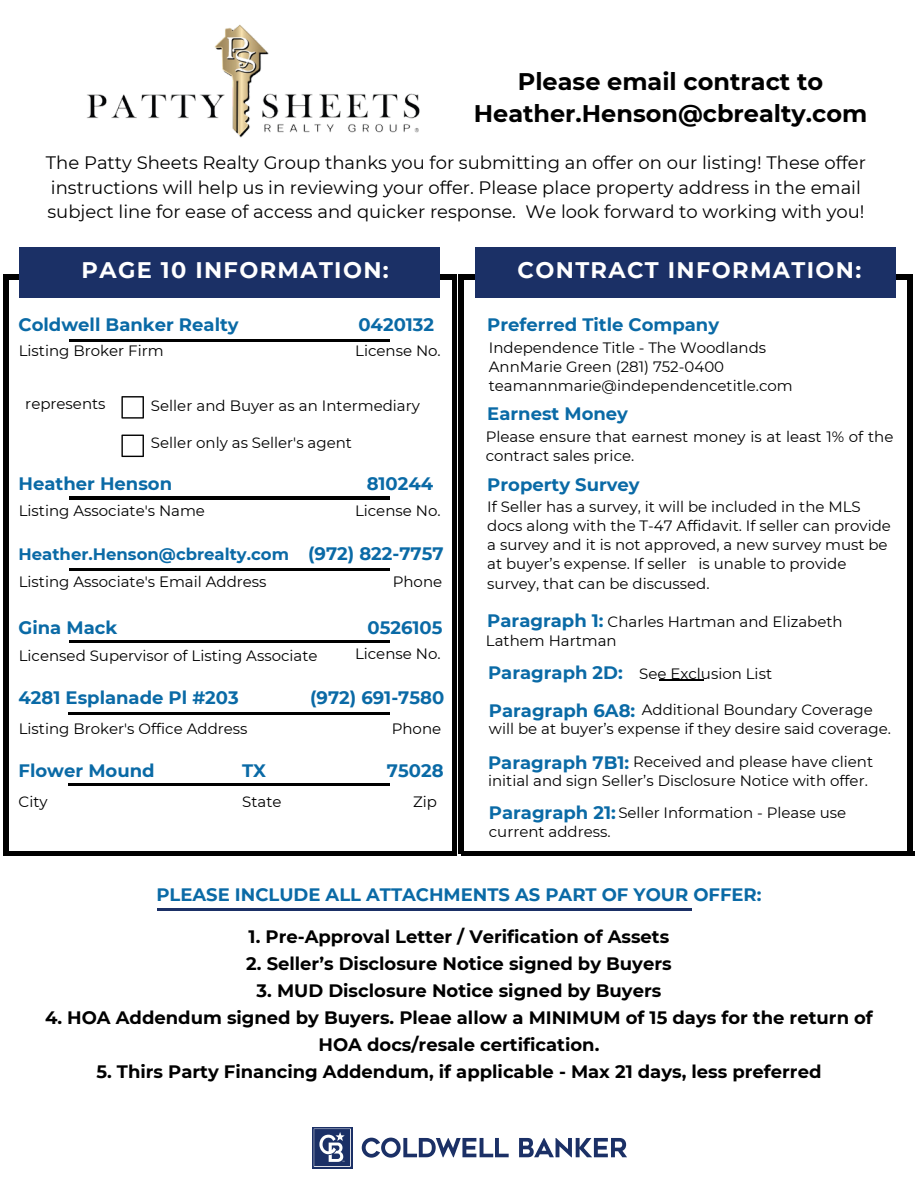
<style>
.page{position:relative;width:918px;height:1188px;background:#fff}
.page>*{position:absolute;margin:0;border:0;box-sizing:border-box;transform-origin:0 0}
.t1{font:700 24px/32.7px "Montserrat";color:#000;text-align:center}
.t2{font:700 22.5px "Montserrat";letter-spacing:.06em;color:#fff}
.t3{font:700 18px/27px "Montserrat";color:#000;text-align:center}
.t4{font:700 18px "Montserrat";color:#0a6aa6}
.t5{font:18px/24.8px "Montserrat";color:#000}
.t6{font:700 16.5px "Montserrat";color:#0a6aa6}
.t7{font:15px/19.2px "Montserrat";color:#000}
</style>
<div class="page">
<img style="left:87px;top:24px;width:333px;height:114px">
<svg style="left:519px;top:1138px;width:108px;height:19px"></svg>
<svg style="left:362px;top:1138px;width:147px;height:20px"></svg>
<svg style="left:312px;top:1127px;width:41px;height:41px"></svg>
<svg style="left:314px;top:1129px;width:37px;height:38px"></svg>
<hr style="left:69px;top:340px;width:321px;height:2px;background:#000">
<hr style="left:69px;top:497px;width:321px;height:2px;background:#000">
<hr style="left:69px;top:568px;width:321px;height:3px;background:#000">
<hr style="left:69px;top:640px;width:321px;height:3px;background:#000">
<hr style="left:69px;top:712px;width:321px;height:2px;background:#000">
<hr style="left:69px;top:784px;width:321px;height:2px;background:#000">
<svg style="left:121px;top:396px;width:23px;height:23px"></svg>
<svg style="left:121px;top:435px;width:23px;height:22px"></svg>
<hr style="left:659px;top:679px;width:44px;height:1px;background:#000">
<div style="left:4px;top:851px;width:453px;height:5px;background:#000"></div>
<hr style="left:4px;top:275px;width:4px;height:579px;background:#000">
<div style="left:452px;top:275px;width:5px;height:579px;background:#000"></div>
<hr style="left:459px;top:275px;width:4px;height:579px;background:#000">
<hr style="left:908px;top:275px;width:4px;height:579px;background:#000">
<hr style="left:4px;top:275px;width:453px;height:4px;background:#000">
<div style="left:461px;top:851px;width:453px;height:5px;background:#000"></div>
<hr style="left:459px;top:275px;width:453px;height:4px;background:#000">
<div style="left:20px;top:248px;width:419px;height:49px;background:#1b3066"></div>
<div style="left:476px;top:248px;width:419px;height:49px;background:#1b3066"></div>
<hr style="left:157px;top:908px;width:534px;height:2px;background:#1b3066">
<h4 class="t1" style="left:474px;top:65px;width:395px">Please email contract to<br>Heather.Henson@cbrealty.com</h4>
<h4 class="t5" style="left:46px;top:150px;width:822px">The Patty Sheets Realty Group thanks you for submitting an offer on our listing! These offer instructions will help us in reviewing your offer. Please place property address in the email subject line for ease of access and quicker response. We look forward to working with you!</h4>
<h3 class="t2" style="left:82px;top:257px;width:309px">PAGE 10 INFORMATION:</h3>
<p class="t2" style="left:518px;top:257px;width:345px">CONTRACT INFORMATION:</p>
<h4 class="t4" style="left:19px;top:314px;width:222px">Coldwell Banker Realty</h4>
<h1 class="t7" style="left:19px;top:341px;width:146px">Listing Broker Firm</h1>
<h4 class="t4" style="left:358px;top:314px;width:77px">0420132</h4>
<h4 class="t7" style="left:355px;top:341px;width:87px">License No.</h4>
<h5 class="t7" style="left:25px;top:394px;width:82px">represents</h5>
<p class="t7" style="left:151px;top:396px;width:270px">Seller and Buyer as an Intermediary</p>
<p class="t7" style="left:151px;top:433px;width:202px">Seller only as Seller's agent</p>
<p class="t4" style="left:19px;top:473px;width:155px">Heather Henson</p>
<h4 class="t4" style="left:367px;top:473px;width:68px">810244</h4>
<h1 class="t7" style="left:19px;top:501px;width:188px">Listing Associate's Name</h1>
<h4 class="t7" style="left:355px;top:501px;width:87px">License No.</h4>
<h4 class="t6" style="left:19px;top:544px;width:272px">Heather.Henson@cbrealty.com</h4>
<p class="t4" style="left:308px;top:543px;width:137px">(972) 822-7757</p>
<p class="t7" style="left:19px;top:572px;width:249px">Listing Associate's Email Address</p>
<p class="t7" style="left:393px;top:572px;width:51px">Phone</p>
<h4 class="t4" style="left:19px;top:616px;width:100px">Gina Mack</h4>
<h4 class="t4" style="left:367px;top:616px;width:77px">0526105</h4>
<p class="t7" style="left:19px;top:646px;width:300px">Licensed Supervisor of Listing Associate</p>
<p class="t7" style="left:355px;top:644px;width:87px">License No.</p>
<p class="t4" style="left:19px;top:687px;width:222px">4281 Esplanade Pl #203</p>
<p class="t4" style="left:310px;top:687px;width:136px">(972) 691-7580</p>
<h4 class="t7" style="left:19px;top:719px;width:230px">Listing Broker's Office Address</h4>
<h4 class="t7" style="left:392px;top:719px;width:51px">Phone</h4>
<p class="t4" style="left:19px;top:759px;width:138px">Flower Mound</p>
<p class="t4" style="left:242px;top:759px;width:25px">TX</p>
<p class="t4" style="left:387px;top:759px;width:58px">75028</p>
<h2 class="t7" style="left:19px;top:792px;width:31px">City</h2>
<h4 class="t7" style="left:242px;top:792px;width:41px">State</h4>
<p class="t7" style="left:413px;top:792px;width:25px">Zip</p>
<h4 class="t4" style="left:487px;top:314px;width:233px">Preferred Title Company</h4>
<h4 class="t7" style="left:489px;top:338px;width:279px">Independence Title - The Woodlands</h4>
<p class="t7" style="left:489px;top:357px;width:305px">AnnMarie Green (281) 752-0400 teamannmarie@independencetitle.com</p>
<p class="t4" style="left:487px;top:403px;width:142px">Earnest Money</p>
<h4 class="t7" style="left:486px;top:427px;width:409px">Please ensure that earnest money is at least 1% of the contract sales price.</h4>
<h4 class="t4" style="left:487px;top:473px;width:154px">Property Survey</h4>
<p class="t7" style="left:487px;top:497px;width:405px">If Seller has a survey, it will be included in the MLS docs along with the T-47 Affidavit. If seller can provide a survey and it is not approved, a new survey must be at buyer’s expense. If seller is unable to provide survey, that can be discussed.</p>
<p class="t4" style="left:487px;top:609px;width:118px">Paragraph 1:</p>
<p class="t4" style="left:488px;top:662px;width:136px">Paragraph 2D:</p>
<h4 class="t7" style="left:639px;top:664px;width:134px">See Exclusion List</h4>
<p class="t7" style="left:486px;top:612px;width:358px;text-indent:122px">Charles Hartman and Elizabeth<br>Lathem Hartman</p>
<h4 class="t4" style="left:489px;top:699px;width:148px">Paragraph 6A8:</h4>
<p class="t7" style="left:488px;top:752px;width:387px;text-indent:145px">Received and please have client initial and sign Seller’s Disclosure Notice with offer.</p>
<p class="t7" style="left:489px;top:700px;width:404px;text-indent:153px">Additional Boundary Coverage will be at buyer’s expense if they desire said coverage.</p>
<h4 class="t4" style="left:488px;top:751px;width:143px">Paragraph 7B1:</h4>
<p class="t7" style="left:618px;top:803px;width:229px">Seller Information - Please use</p>
<p class="t7" style="left:489px;top:822px;width:123px">current address.</p>
<h3 class="t4" style="left:489px;top:802px;width:128px">Paragraph 21:</h3>
<h4 class="t4" style="left:156px;top:884px;width:607px">PLEASE INCLUDE ALL ATTACHMENTS AS PART OF YOUR OFFER:</h4>
<p class="t3" style="left:249px;top:923px;width:422px">1. Pre-Approval Letter / Verification of Assets</p>
<p class="t3" style="left:246px;top:950px;width:427px">2. Seller’s Disclosure Notice signed by Buyers</p>
<p class="t3" style="left:257px;top:977px;width:406px">3. MUD Disclosure Notice signed by Buyers</p>
<p class="t3" style="left:45px;top:1004px;width:829px">4. HOA Addendum signed by Buyers. Pleae allow a MINIMUM of 15 days for the return of<br>HOA docs/resale certification.</p>
<p class="t3" style="left:96px;top:1058px;width:727px">5. Thirs Party Financing Addendum, if applicable - Max 21 days, less preferred</p>
</div>
